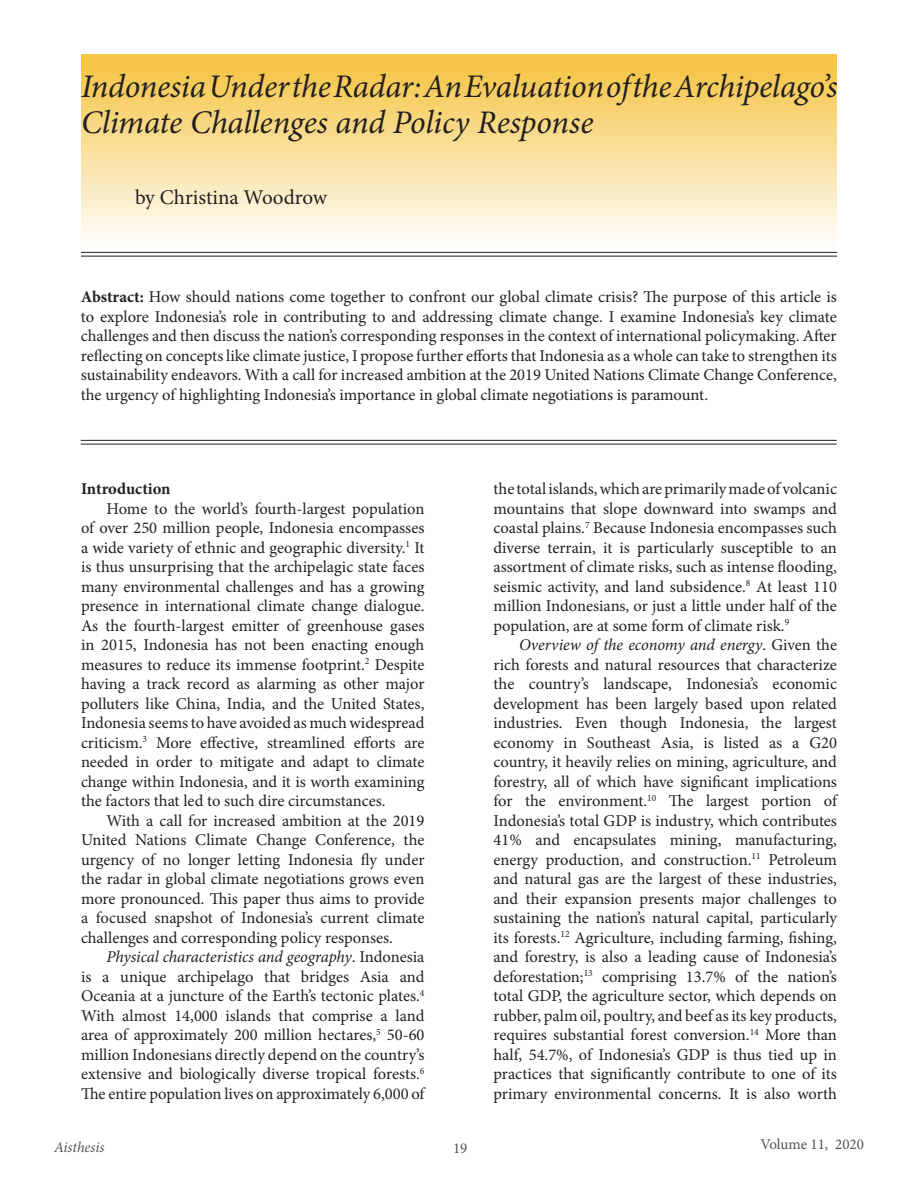
<style>
.page{position:relative;width:918px;height:1188px;background:#fff}
.page>*{position:absolute;margin:0;border:0;box-sizing:border-box;transform-origin:0 0}
.Body{font:italic 33px/36px "Minion Pro";letter-spacing:-.01em;color:#231f20}
.t1{font:21px "Minion Pro";color:#231f20}
.Body-2{font:16.5px/19.5px "Minion Pro";letter-spacing:-.005em;color:#231f20;text-align:justify}
.Body-3{font:700 16.5px "Minion Pro";letter-spacing:-.005em;color:#231f20}
.t2{font:15px "Minion Pro";color:#535355}
.t3{font:italic 15px "Minion Pro";letter-spacing:-.01em;color:#535355}
.s1{font-weight:700}
.s2{font-style:italic}
</style>
<div class="page">
<div style="left:81px;top:54px;width:756px;height:202px;background:linear-gradient(to bottom,#f4c23d,#fff)"></div>
<hr style="left:81px;top:252px;width:756px;height:1px;background:#231f20">
<hr style="left:81px;top:256px;width:756px;height:1px;background:#231f20">
<hr style="left:81px;top:440px;width:756px;height:1px;background:#231f20">
<hr style="left:81px;top:444px;width:756px;height:1px;background:#231f20">
<p class="Body" style="left:81px;top:69px;width:758px">Indonesia Under the Radar: An Evaluation of the Archipelago’s<br>Climate Challenges and Policy Response</p>
<p class="t1" style="left:135px;top:183px;width:194px">by Christina Woodrow</p>
<p class="Body-2" style="left:81px;top:288px;width:758px"><span class="s1">Abstract:</span> How should nations come together to confront our global climate crisis? The purpose of this article is to explore Indonesia’s role in contributing to and addressing climate change. I examine Indonesia’s key climate challenges and then discuss the nation’s corresponding responses in the context of international policymaking. After reflecting on concepts like climate justice, I propose further efforts that Indonesia as a whole can take to strengthen its sustainability endeavors. With a call for increased ambition at the 2019 United Nations Climate Change Conference, the urgency of highlighting Indonesia’s importance in global climate negotiations is paramount.</p>
<p class="Body-3" style="left:81px;top:477px;width:91px">Introduction</p>
<p class="Body-2" style="left:81px;top:499px;width:345px;text-indent:25px">Home to the world’s fourth-largest population of over 250 million people, Indonesia encompasses a wide variety of ethnic and geographic diversity.<sup>1</sup> It is thus unsurprising that the archipelagic state faces many environmental challenges and has a growing presence in international climate change dialogue.<br>As the fourth-largest emitter of greenhouse gases in 2015, Indonesia has not been enacting enough measures to reduce its immense footprint.<sup>2</sup> Despite having a track record as alarming as other major polluters like China, India, and the United States, Indonesia seems to have avoided as much widespread criticism.<sup>3</sup> More effective, streamlined efforts are needed in order to mitigate and adapt to climate change within Indonesia, and it is worth examining the factors that led to such dire circumstances.</p>
<p class="Body-2" style="left:81px;top:811px;width:345px;text-indent:25px">With a call for increased ambition at the 2019<br>United Nations Climate Change Conference, the urgency of no longer letting Indonesia fly under the radar in global climate negotiations grows even more pronounced. This paper thus aims to provide a focused snapshot of Indonesia’s current climate challenges and corresponding policy responses.</p>
<p class="Body-2" style="left:81px;top:947px;width:345px;text-indent:26px"><span class="s2">Physical characteristics and geography</span>. Indonesia is a unique archipelago that bridges Asia and Oceania at a juncture of the Earth’s tectonic plates.<sup>4<br></sup>With almost 14,000 islands that comprise a land area of approximately 200 million hectares,<sup>5</sup> 50-60 million Indonesians directly depend on the country’s extensive and biologically diverse tropical forests.<sup>6<br></sup>The entire population lives on approximately 6,000 of</p>
<p class="Body-2" style="left:494px;top:479px;width:345px">the total islands, which are primarily made of volcanic mountains that slope downward into swamps and coastal plains.<sup>7</sup> Because Indonesia encompasses such diverse terrain, it is particularly susceptible to an assortment of climate risks, such as intense flooding, seismic activity, and land subsidence.<sup>8</sup> At least 110 million Indonesians, or just a little under half of the population, are at some form of climate risk.<sup>9</sup></p>
<p class="Body-2" style="left:494px;top:635px;width:345px;text-indent:26px"><span class="s2">Overview of the economy and energy</span>. Given the rich forests and natural resources that characterize the country’s landscape, Indonesia’s economic development has been largely based upon related industries. Even though Indonesia, the largest economy in Southeast Asia, is listed as a G20 country, it heavily relies on mining, agriculture, and forestry, all of which have significant implications for the environment.<sup>10</sup> The largest portion of Indonesia’s total GDP is industry, which contributes 41% and encapsulates mining, manufacturing, energy production, and construction.<sup>11</sup> Petroleum and natural gas are the largest of these industries, and their expansion presents major challenges to sustaining the nation’s natural capital, particularly its forests.<sup>12</sup> Agriculture, including farming, fishing, and forestry, is also a leading cause of Indonesia’s deforestation;<sup>13</sup> comprising 13.7% of the nation’s total GDP, the agriculture sector, which depends on rubber, palm oil, poultry, and beef as its key products, requires substantial forest conversion.<sup>14</sup> More than half, 54.7%, of Indonesia’s GDP is thus tied up in practices that significantly contribute to one of its primary environmental concerns. It is also worth</p>
<p class="t3" style="left:54px;top:1137px;width:52px">Aisthesis</p>
<p class="t2" style="left:760px;top:1135px;width:105px">Volume 11, 2020</p>
<p class="t2" style="left:453px;top:1138px;width:16px">19</p>
</div>
